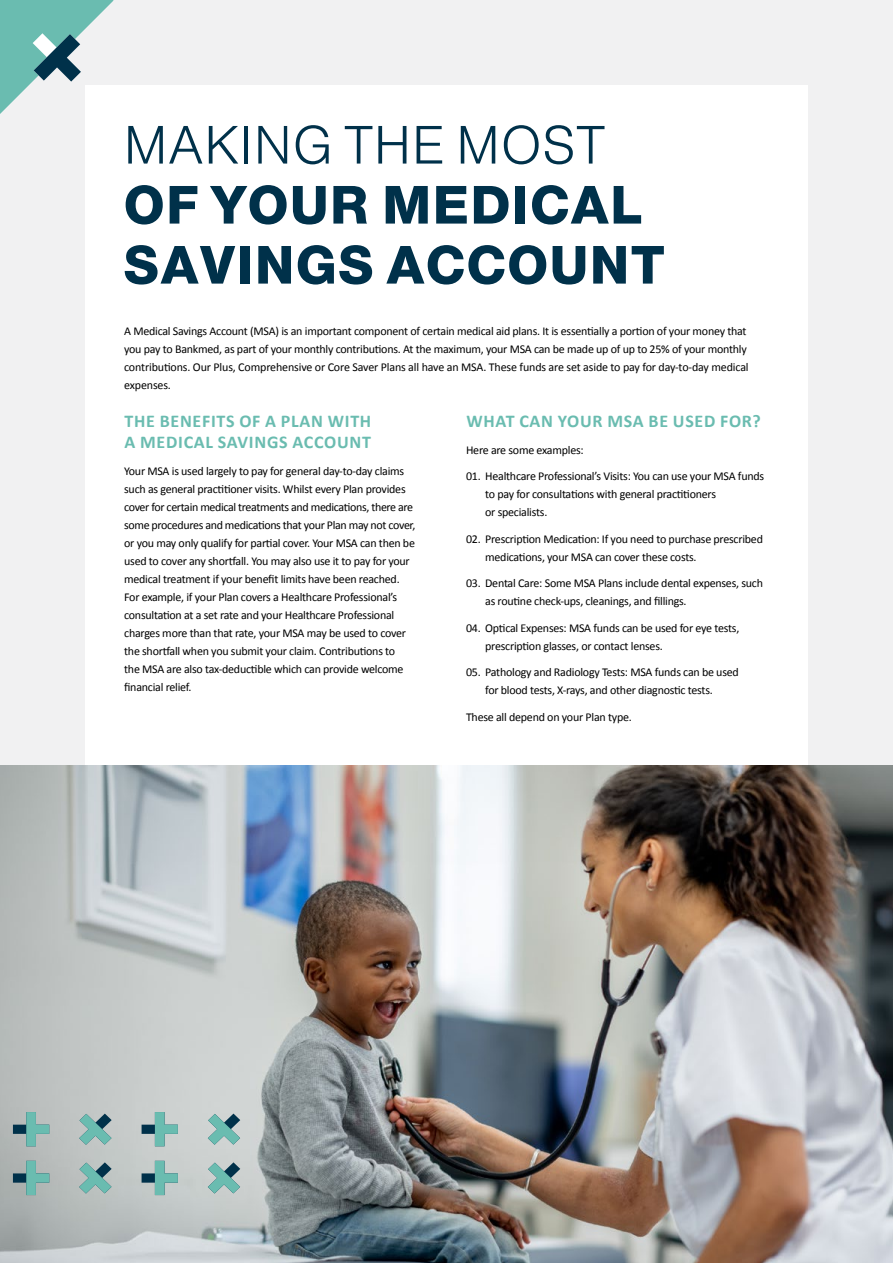
<style>
.page{position:relative;width:893px;height:1263px;background:#f1f1f2}
.page>*{position:absolute;margin:0;border:0;box-sizing:border-box;transform-origin:0 0}
.t1{font:800 52.5px/60px "Almarai";letter-spacing:.03em;color:#00314a}
.t2{font:300 52.5px "Almarai";letter-spacing:.02em;color:#00314a}
.t3{font:700 18px/21px "Calibri";letter-spacing:.04em;color:#6abcb0}
.t4{font:12px/18px "Calibri";letter-spacing:-.02em;color:#000}
</style>
<div class="page">
<svg style="left:0;top:0;width:114px;height:114px"></svg>
<div style="left:85px;top:85px;width:723px;height:724px;background:#fff"></div>
<img style="left:0;top:765px;width:893px;height:498px">
<svg style="left:13px;top:1161px;width:36px;height:34px"></svg>
<svg style="left:79px;top:1162px;width:33px;height:31px"></svg>
<svg style="left:142px;top:1161px;width:36px;height:34px"></svg>
<svg style="left:208px;top:1162px;width:32px;height:31px"></svg>
<svg style="left:13px;top:1112px;width:36px;height:34px"></svg>
<svg style="left:79px;top:1113px;width:33px;height:32px"></svg>
<svg style="left:142px;top:1112px;width:36px;height:34px"></svg>
<svg style="left:208px;top:1113px;width:32px;height:32px"></svg>
<h1 class="t2" style="left:124px;top:107px;width:483px">MAKING THE MOST</h1>
<h1 class="t1" style="left:124px;top:176px;width:542px">OF YOUR MEDICAL<br>SAVINGS ACCOUNT</h1>
<p class="t4" style="left:124px;top:322px;width:626px">A Medical Savings Account (MSA) is an important component of certain medical aid plans. It is essentially a portion of your money that you pay to Bankmed, as part of your monthly contributions. At the maximum, your MSA can be made up of up to 25% of your monthly contributions. Our Plus, Comprehensive or Core Saver Plans all have an MSA. These funds are set aside to pay for day-to-day medical expenses.</p>
<h2 class="t3" style="left:125px;top:410px;width:248px">THE BENEFITS OF A PLAN WITH<br>A MEDICAL SAVINGS ACCOUNT</h2>
<p class="t4" style="left:124px;top:461px;width:293px">Your MSA is used largely to pay for general day-to-day claims such as general practitioner visits. Whilst every Plan provides cover for certain medical treatments and medications, there are some procedures and medications that your Plan may not cover, or you may only qualify for partial cover. Your MSA can then be used to cover any shortfall. You may also use it to pay for your medical treatment if your benefit limits have been reached.<br>For example, if your Plan covers a Healthcare Professional’s consultation at a set rate and your Healthcare Professional charges more than that rate, your MSA may be used to cover the shortfall when you submit your claim. Contributions to<br>the MSA are also tax-deductible which can provide welcome financial relief.</p>
<h2 class="t3" style="left:466px;top:410px;width:296px">WHAT CAN YOUR MSA BE USED FOR?</h2>
<p class="t4" style="left:466px;top:440px;width:119px">Here are some examples:</p>
<p class="t4" style="left:485px;top:467px;width:281px;text-indent:-19px">01. Healthcare Professional’s Visits: You can use your MSA funds to pay for consultations with general practitioners<br>or specialists.</p>
<p class="t4" style="left:485px;top:529px;width:279px;text-indent:-19px">02. Prescription Medication: If you need to purchase prescribed medications, your MSA can cover these costs.</p>
<p class="t4" style="left:485px;top:574px;width:279px;text-indent:-19px">03. Dental Care: Some MSA Plans include dental expenses, such as routine check-ups, cleanings, and fillings.</p>
<p class="t4" style="left:485px;top:618px;width:256px;text-indent:-19px">04. Optical Expenses: MSA funds can be used for eye tests, prescription glasses, or contact lenses.</p>
<p class="t4" style="left:466px;top:663px;width:274px;text-align:center">05. Pathology and Radiology Tests: MSA funds can be used for blood tests, X-rays, and other diagnostic tests.</p>
<p class="t4" style="left:466px;top:707px;width:167px">These all depend on your Plan type.</p>
</div>
